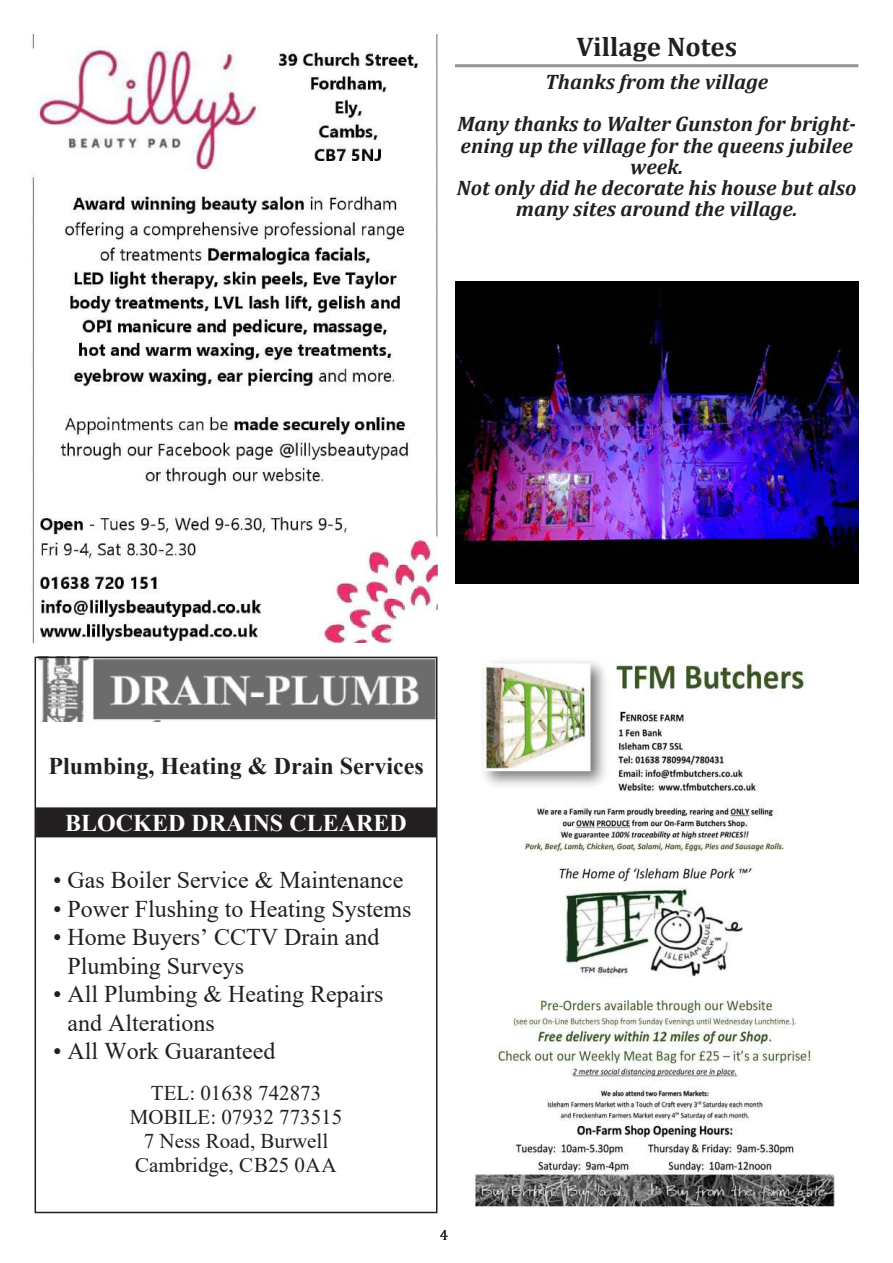
<style>
.page{position:relative;width:893px;height:1263px;background:#fff}
.page>*{position:absolute;margin:0;border:0;box-sizing:border-box;transform-origin:0 0}
.t1{font:700 27px "Cambria";color:#231f20}
.t2{font:24px/28.5px "Times New Roman";color:#231f20}
.t3{font:700 24px "Times New Roman";color:#231f20}
.t4{font:700 24px "Times New Roman";color:#fff}
.t5{font:italic 700 21px/21px "Cambria";color:#231f20;text-align:center}
.t6{font:21px/24px "Times New Roman";color:#231f20;text-align:center}
.t7{font:15px "Cambria";color:#231f20}
</style>
<div class="page">
<img style="left:34px;top:657px;width:400px;height:64px">
<div style="left:36px;top:807px;width:400px;height:30px;background:#231f20"></div>
<div style="left:35px;top:657px;width:402px;height:556px;border:2px solid #231f20"></div>
<hr style="left:455px;top:64px;width:403px;height:3px;background:#939598">
<img style="left:32px;top:35px;width:406px;height:607px">
<img style="left:475px;top:661px;width:360px;height:547px">
<img style="left:455px;top:281px;width:403px;height:303px">
<p class="t1" style="left:576px;top:27px;width:162px">Village Notes</p>
<p class="t5" style="left:457px;top:61px;width:400px;line-height:42px">Thanks from the village<br>Many thanks to Walter Gunston for bright-</p>
<p class="t5" style="left:457px;top:134px;width:401px">ening up the village for the queens jubilee week.<br>Not only did he decorate his house but also many sites around the village.</p>
<p class="t3" style="left:48px;top:749px;width:377px">Plumbing, Heating &amp; Drain Services</p>
<p class="t4" style="left:65px;top:806px;width:343px">BLOCKED DRAINS CLEARED</p>
<p class="t2" style="left:53px;top:865px;width:352px">• Gas Boiler Service &amp; Maintenance</p>
<p class="t2" style="left:53px;top:893px;width:360px">• Power Flushing to Heating Systems</p>
<p class="t2" style="left:67px;top:922px;width:313px;text-indent:-14px">• Home Buyers’ CCTV Drain and<br>Plumbing Surveys</p>
<p class="t2" style="left:67px;top:979px;width:318px;text-indent:-14px">• All Plumbing &amp; Heating Repairs and Alterations</p>
<p class="t2" style="left:53px;top:1036px;width:224px">• All Work Guaranteed</p>
<p class="t6" style="left:130px;top:1080px;width:214px">TEL: 01638 742873<br>MOBILE: 07932 773515<br>7 Ness Road, Burwell<br>Cambridge, CB25 0AA</p>
<p class="t7" style="left:440px;top:1226px;width:10px">4</p>
</div>
